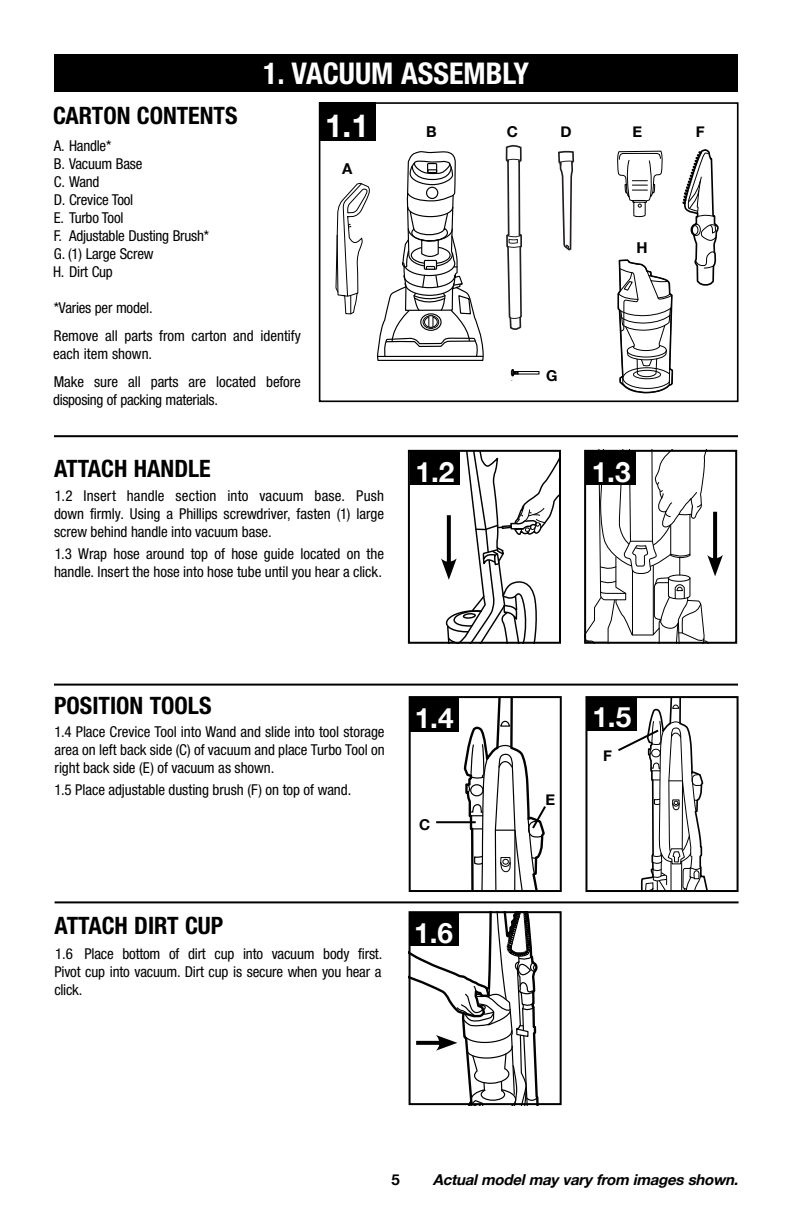
<style>
.page{position:relative;width:792px;height:1224px;background:#fff}
.page>*{position:absolute;margin:0;border:0;box-sizing:border-box;transform-origin:0 0}
.t1{font:700 31.8px "Helvetica Neue";color:#fff}
.t2{font:700 condensed 30px "Helvetica Neue";color:#fff}
.t3{font:700 28px "Helvetica Neue";color:#fff}
.t4{font:700 condensed 24px "Helvetica Neue";color:#000}
.t5{font:condensed 15px/18px "Helvetica Neue";letter-spacing:-.01em;color:#000}
.t6{font:italic 700 15px "Helvetica Neue";color:#000}
.t7{font:700 15px "Helvetica Neue";color:#000}
</style>
<div class="page">
<div style="left:409px;top:696px;width:153px;height:196px;border:2px solid #000"></div>
<div style="left:585px;top:696px;width:154px;height:196px;border:2px solid #000"></div>
<div style="left:319px;top:102px;width:420px;height:300px;border:2px solid #000"></div>
<div style="left:54px;top:54px;width:684px;height:37px;background:#000"></div>
<div style="left:408px;top:450px;width:153px;height:194px;border:2px solid #000"></div>
<div style="left:584px;top:450px;width:153px;height:194px;border:2px solid #000"></div>
<svg style="left:427px;top:452px;width:134px;height:192px"></svg>
<svg style="left:584px;top:450px;width:148px;height:194px"></svg>
<div style="left:410px;top:451px;width:50px;height:34px;background:#000"></div>
<div style="left:586px;top:451px;width:50px;height:34px;background:#000"></div>
<div style="left:409px;top:911px;width:153px;height:194px;border:2px solid #000"></div>
<hr style="left:54px;top:435px;width:684px;height:2px;background:#000">
<div style="left:319px;top:102px;width:56px;height:39px;background:#000"></div>
<hr style="left:54px;top:684px;width:684px;height:2px;background:#000">
<hr style="left:55px;top:901px;width:684px;height:2px;background:#000">
<svg style="left:409px;top:911px;width:148px;height:194px"></svg>
<svg style="left:617px;top:151px;width:46px;height:66px"></svg>
<svg style="left:505px;top:144px;width:17px;height:186px"></svg>
<svg style="left:558px;top:151px;width:17px;height:100px"></svg>
<svg style="left:617px;top:259px;width:57px;height:135px"></svg>
<div style="left:513px;top:371px;width:26px;height:3px;border:1px solid #000"></div>
<svg style="left:511px;top:369px;width:8px;height:12px"></svg>
<svg style="left:682px;top:149px;width:37px;height:137px"></svg>
<svg style="left:335px;top:151px;width:149px;height:210px"></svg>
<div style="left:587px;top:697px;width:50px;height:34px;background:#000"></div>
<div style="left:409px;top:698px;width:50px;height:34px;background:#000"></div>
<hr style="left:436px;top:821px;width:40px;height:2px;background:#000">
<svg style="left:454px;top:697px;width:103px;height:194px"></svg>
<svg style="left:616px;top:697px;width:96px;height:194px"></svg>
<h2 class="t2" style="left:263px;top:55px;width:267px">1. VACUUM ASSEMBLY</h2>
<h3 class="t4" style="left:53px;top:101px;width:186px">CARTON CONTENTS</h3>
<h1 class="t1" style="left:325px;top:101px;width:46px">1.1</h1>
<p class="t7" style="left:342px;top:157px;width:12px">A</p>
<p class="t5" style="left:53px;top:136px;width:157px">A. Handle*<br>B. Vacuum Base<br>C. Wand<br>D. Crevice Tool<br>E. Turbo Tool<br>F. Adjustable Dusting Brush*<br>G. (1) Large Screw<br>H. Dirt Cup</p>
<p class="t5" style="left:54px;top:293px;width:249px;line-height:28px">*Varies per model.<br>Remove all parts from carton and identify</p>
<p class="t5" style="left:53px;top:339px;width:249px;line-height:28px">each item shown.<br>Make sure all parts are located before</p>
<p class="t5" style="left:53px;top:390px;width:166px">disposing of packing materials.</p>
<p class="t7" style="left:426px;top:120px;width:12px">B</p>
<p class="t7" style="left:507px;top:120px;width:13px">C</p>
<p class="t7" style="left:560px;top:120px;width:13px">D</p>
<p class="t7" style="left:633px;top:120px;width:11px">E</p>
<p class="t7" style="left:696px;top:120px;width:10px">F</p>
<p class="t7" style="left:546px;top:364px;width:13px">G</p>
<p class="t7" style="left:637px;top:236px;width:13px">H</p>
<h3 class="t4" style="left:54px;top:454px;width:158px">ATTACH HANDLE</h3>
<p class="t5" style="left:54px;top:487px;width:332px;text-align:justify">1.2 Insert handle section into vacuum base. Push down firmly. Using a Phillips screwdriver, fasten (1) large screw behind handle into vacuum base.</p>
<p class="t5" style="left:54px;top:545px;width:332px">1.3 Wrap hose around top of hose guide located on the handle. Insert the hose into hose tube until you hear a click.</p>
<h3 class="t3" style="left:416px;top:450px;width:40px">1.2</h3>
<h3 class="t3" style="left:592px;top:450px;width:40px">1.3</h3>
<h3 class="t4" style="left:54px;top:691px;width:159px">POSITION TOOLS</h3>
<p class="t5" style="left:55px;top:722px;width:332px;text-align:justify">1.4 Place Crevice Tool into Wand and slide into tool storage area on left back side (C) of vacuum and place Turbo Tool on right back side (E) of vacuum as shown.</p>
<p class="t5" style="left:55px;top:781px;width:298px">1.5 Place adjustable dusting brush (F) on top of wand.</p>
<h3 class="t3" style="left:415px;top:696px;width:40px">1.4</h3>
<p class="t7" style="left:419px;top:813px;width:13px">C</p>
<p class="t7" style="left:546px;top:788px;width:11px">E</p>
<h3 class="t3" style="left:592px;top:695px;width:40px">1.5</h3>
<p class="t7" style="left:603px;top:744px;width:10px">F</p>
<h3 class="t4" style="left:55px;top:911px;width:170px">ATTACH DIRT CUP</h3>
<h3 class="t3" style="left:414px;top:911px;width:40px">1.6</h3>
<p class="t5" style="left:55px;top:944px;width:329px;text-align:justify">1.6 Place bottom of dirt cup into vacuum body first.<br>Pivot cup into vacuum. Dirt cup is secure when you hear a click.</p>
<p class="t7" style="left:391px;top:1168px;width:10px">5</p>
<p class="t6" style="left:433px;top:1168px;width:312px">Actualmodelmayvaryfrom imagesshown.</p>
</div>
